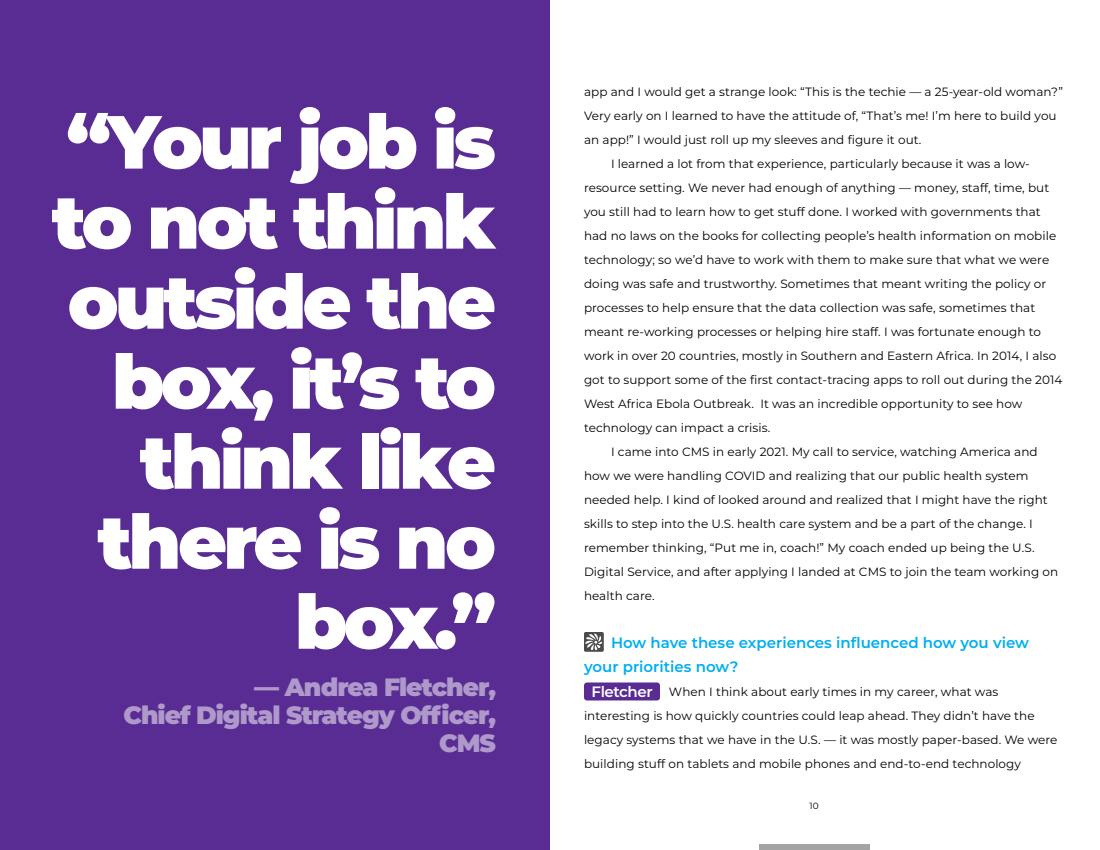
<style>
.page{position:relative;width:1100px;height:850px;background:#fff}
.page>*{position:absolute;margin:0;border:0;box-sizing:border-box;transform-origin:0 0}
.t1{font:900 75px/80px "Montserrat";letter-spacing:-.05em;color:#fff;text-align:right}
.t2{font:900 25px/28px "Montserrat";letter-spacing:-.04em;color:#af99ca;text-align:right}
.t3{font:600 15px/24px "Montserrat";color:#00aef1}
.t4{font:600 15px "Montserrat";letter-spacing:-.025em;color:#fff}
.t5{font:12px/24px "Montserrat";letter-spacing:.005em;color:#000}
.t6{font:9px "Montserrat";color:#000}
</style>
<div class="page">
<div style="left:0;top:0;width:550px;height:850px;background:#592c94"></div>
<div style="left:759px;top:844px;width:110px;height:6px;background:#a4a4a4"></div>
<div style="left:584px;top:632px;width:20px;height:20px;background:#4d4b49;border-radius:2px"></div>
<svg style="left:585px;top:633px;width:17px;height:17px"></svg>
<div style="left:584px;top:682px;width:76px;height:18px;background:#592c94;border-radius:3px"></div>
<h1 class="t1" style="left:52px;top:97px;width:446px">“Your job is to not think outside the box, it’s to think like there is no box.”</h1>
<h2 class="t2" style="left:123px;top:672px;width:374px">— Andrea Fletcher,<br>Chief Digital Strategy Officer,<br>CMS</h2>
<p class="t5" style="left:584px;top:79px;width:480px">app and I would get a strange look: “This is the techie — a 25-year-old woman?”</p>
<p class="t5" style="left:584px;top:103px;width:474px">Very early on I learned to have the attitude of, “That’s me! I’m here to build you</p>
<p class="t5" style="left:584px;top:127px;width:339px">an app!” I would just roll up my sleeves and figure it out.</p>
<p class="t5" style="left:611px;top:151px;width:420px">I learned a lot from that experience, particularly because it was a low-</p>
<p class="t5" style="left:584px;top:175px;width:467px">resource setting. We never had enough of anything — money, staff, time, but</p>
<p class="t5" style="left:584px;top:199px;width:458px">you still had to learn how to get stuff done. I worked with governments that</p>
<p class="t5" style="left:584px;top:223px;width:474px">had no laws on the books for collecting people’s health information on mobile</p>
<p class="t5" style="left:584px;top:247px;width:467px">technology; so we’d have to work with them to make sure that what we were</p>
<p class="t5" style="left:584px;top:271px;width:464px">doing was safe and trustworthy. Sometimes that meant writing the policy or</p>
<p class="t5" style="left:584px;top:295px;width:453px">processes to help ensure that the data collection was safe, sometimes that</p>
<p class="t5" style="left:584px;top:319px;width:459px">meant re-working processes or helping hire staff. I was fortunate enough to</p>
<p class="t5" style="left:584px;top:343px;width:474px">work in over 20 countries, mostly in Southern and Eastern Africa. In 2014, I also</p>
<p class="t5" style="left:584px;top:367px;width:480px">got to support some of the first contact-tracing apps to roll out during the 2014</p>
<p class="t5" style="left:584px;top:391px;width:440px">West Africa Ebola Outbreak. It was an incredible opportunity to see how</p>
<p class="t5" style="left:584px;top:415px;width:188px">technology can impact a crisis.</p>
<p class="t5" style="left:611px;top:439px;width:428px">I came into CMS in early 2021. My call to service, watching America and</p>
<p class="t5" style="left:584px;top:463px;width:446px">how we were handling COVID and realizing that our public health system</p>
<p class="t5" style="left:584px;top:487px;width:465px">needed help. I kind of looked around and realized that I might have the right</p>
<p class="t5" style="left:584px;top:511px;width:450px">skills to step into the U.S. health care system and be a part of the change. I</p>
<p class="t5" style="left:584px;top:535px;width:452px">remember thinking, “Put me in, coach!” My coach ended up being the U.S.</p>
<p class="t5" style="left:584px;top:559px;width:476px">Digital Service, and after applying I landed at CMS to join the team working on</p>
<p class="t5" style="left:584px;top:583px;width:72px">health care.</p>
<p class="t3" style="left:584px;top:630px;width:446px;text-indent:27px">How have these experiences influenced how you view your priorities now?</p>
<p class="t5" style="left:584px;top:679px;width:475px;text-indent:85px">When I think about early times in my career, what was interesting is how quickly countries could leap ahead. They didn’t have the legacy systems that we have in the U.S. — it was mostly paper-based. We were building stuff on tablets and mobile phones and end-to-end technology</p>
<p class="t4" style="left:592px;top:681px;width:63px">Fletcher</p>
<p class="t6" style="left:809px;top:799px;width:11px">10</p>
</div>
